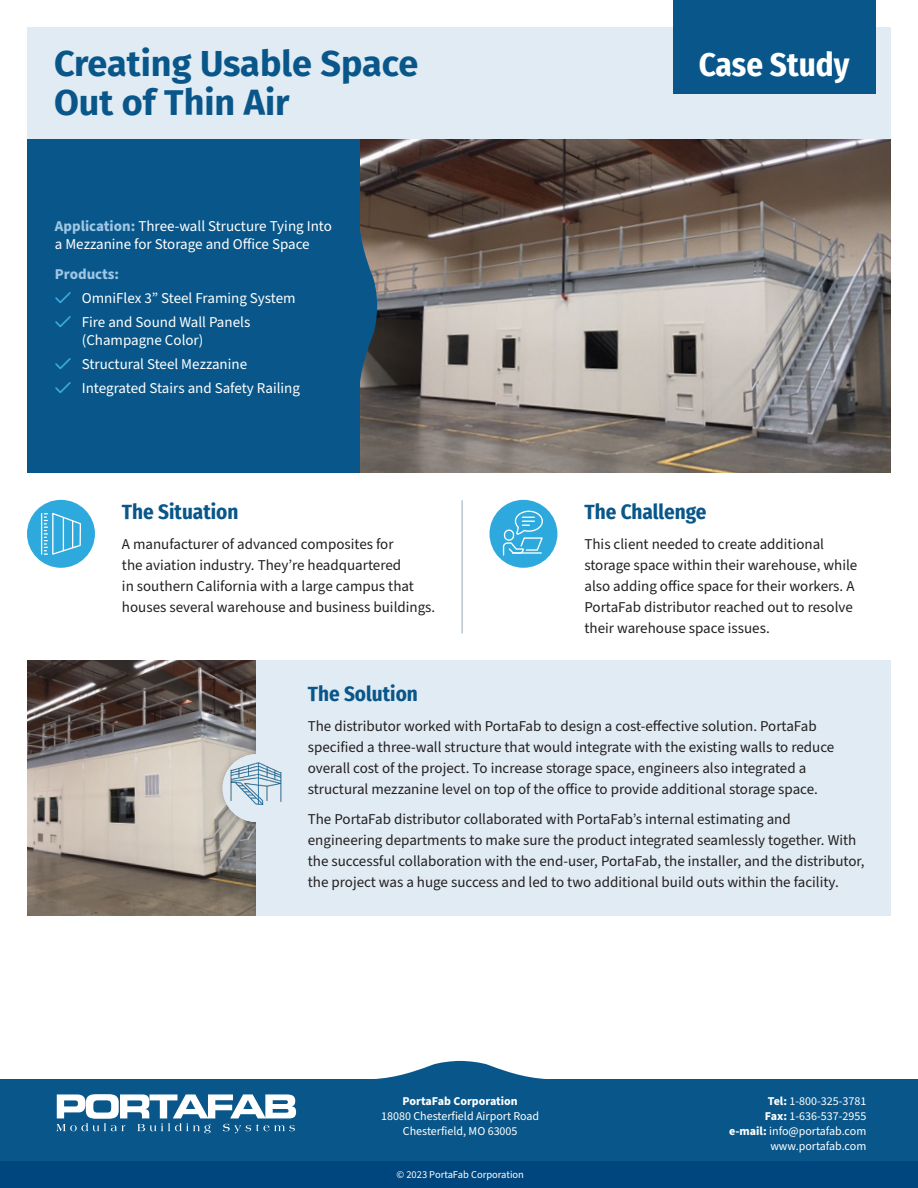
<style>
.page{position:relative;width:918px;height:1188px;background:#fff}
.page>*{position:absolute;margin:0;border:0;box-sizing:border-box;transform-origin:0 0}
.t1{font:700 36px/39px "Fira Sans";color:#09578a}
.t2{font:700 33px "Fira Sans Condensed";color:#fff}
.t3{font:700 21px "Fira Sans Condensed";color:#09578a}
.t4{font:15px/21px "Source Sans Pro";color:#231f20}
.t5{font:15px/18px "Source Sans Pro";color:#fff}
.t6{font:700 15px "Source Sans Pro";color:#9ec6e5}
.t7{font:12px/15px "Source Sans Pro";color:#fff;text-align:center}
.t8{font:700 12px "Source Sans Pro";color:#fff}
.t9{font:10.5px "Source Sans Pro";color:#fff}
.s1{font-weight:700;color:#9ec6e5}
.s2{font-weight:700}
</style>
<div class="page">
<div style="left:0;top:1079px;width:918px;height:109px;background:#09578a"></div>
<svg style="left:375px;top:1061px;width:170px;height:18px"></svg>
<div style="left:27px;top:27px;width:864px;height:112px;background:#e1ebf3"></div>
<div style="left:27px;top:139px;width:864px;height:334px;background:#09578a"></div>
<div style="left:673px;top:0;width:202px;height:94px;background:#09578a"></div>
<svg style="left:56px;top:1094px;width:240px;height:39px"></svg>
<div style="left:0;top:1161px;width:918px;height:27px;background:#00467e"></div>
<img style="left:360px;top:139px;width:531px;height:334px">
<svg style="left:360px;top:179px;width:17px;height:255px"></svg>
<svg style="left:55px;top:292px;width:16px;height:11px"></svg>
<svg style="left:55px;top:316px;width:16px;height:11px"></svg>
<svg style="left:55px;top:358px;width:16px;height:11px"></svg>
<svg style="left:55px;top:382px;width:16px;height:11px"></svg>
<img style="left:27px;top:660px;width:230px;height:256px">
<div style="left:27px;top:500px;width:68px;height:68px;background:#2ea9dd;border-radius:50%"></div>
<hr style="left:41px;top:514px;width:1px;height:40px;background:#fff">
<svg style="left:44px;top:513px;width:37px;height:42px"></svg>
<div style="left:489px;top:500px;width:68px;height:68px;background:#2ea9dd;border-radius:50%"></div>
<svg style="left:502px;top:510px;width:41px;height:46px"></svg>
<hr style="left:462px;top:500px;width:1px;height:133px;background:#98a8b4">
<div style="left:249px;top:664px;width:131px;height:248px;background:#231f20;opacity:.25"></div>
<div style="left:215px;top:747px;width:83px;height:82px;background:#231f20;opacity:.25"></div>
<div style="left:223px;top:754px;width:68px;height:68px;background:#e1ebf3;border-radius:50%"></div>
<div style="left:257px;top:660px;width:634px;height:256px;background:#e1ebf3"></div>
<img style="left:229px;top:763px;width:53px;height:42px">
<p class="t1" style="left:54px;top:41px;width:366px">Creating Usable Space<br>Out of Thin Air</p>
<p class="t5" style="left:55px;top:218px;width:279px"><span class="s1">Application:</span> Three-wall Structure Tying Into a Mezzanine for Storage and Office Space</p>
<p class="t6" style="left:55px;top:264px;width:66px">Products:</p>
<p class="t5" style="left:82px;top:287px;width:215px;line-height:24px">OmniFlex 3” Steel Framing System<br>Fire and Sound Wall Panels</p>
<p class="t5" style="left:82px;top:332px;width:123px">(Champagne Color)</p>
<p class="t5" style="left:82px;top:356px;width:167px">Structural Steel Mezzanine</p>
<p class="t5" style="left:82px;top:380px;width:220px">Integrated Stairs and Safety Railing</p>
<p class="t3" style="left:122px;top:495px;width:118px">The Situation</p>
<p class="t4" style="left:122px;top:534px;width:315px">A manufacturer of advanced composites for<br>the aviation industry. They’re headquartered<br>in southern California with a large campus that houses several warehouse and business buildings.</p>
<h2 class="t2" style="left:699px;top:37px;width:152px">Case Study</h2>
<p class="t3" style="left:584px;top:495px;width:123px">The Challenge</p>
<p class="t4" style="left:584px;top:534px;width:274px">This client needed to create additional storage space within their warehouse, while also adding office space for their workers. A PortaFab distributor reached out to resolve their warehouse space issues.</p>
<p class="t3" style="left:308px;top:676px;width:112px">The Solution</p>
<p class="t4" style="left:308px;top:716px;width:528px">The distributor worked with PortaFab to design a cost-effective solution. PortaFab specified a three-wall structure that would integrate with the existing walls to reduce overall cost of the project. To increase storage space, engineers also integrated a structural mezzanine level on top of the office to provide additional storage space.</p>
<p class="t4" style="left:308px;top:809px;width:558px">The PortaFab distributor collaborated with PortaFab’s internal estimating and engineering departments to make sure the product integrated seamlessly together. With the successful collaboration with the end-user, PortaFab, the installer, and the distributor, the project was a huge success and led to two additional build outs within the facility.</p>
<p class="t8" style="left:403px;top:1093px;width:117px">PortaFab Corporation</p>
<p class="t7" style="left:381px;top:1109px;width:160px">18080 Chesterfield Airport Road<br>Chesterfield, MO 63005</p>
<p class="t9" style="left:396px;top:1167px;width:129px">© 2023 PortaFab Corporation</p>
<p class="t7" style="left:729px;top:1094px;width:139px;text-align:right"><span class="s2">Tel:</span> 1-800-325-3781<br><span class="s2">Fax:</span> 1-636-537-2955 <span class="s2">e-mail:</span> info@portafab.com www.portafab.com</p>
</div>
